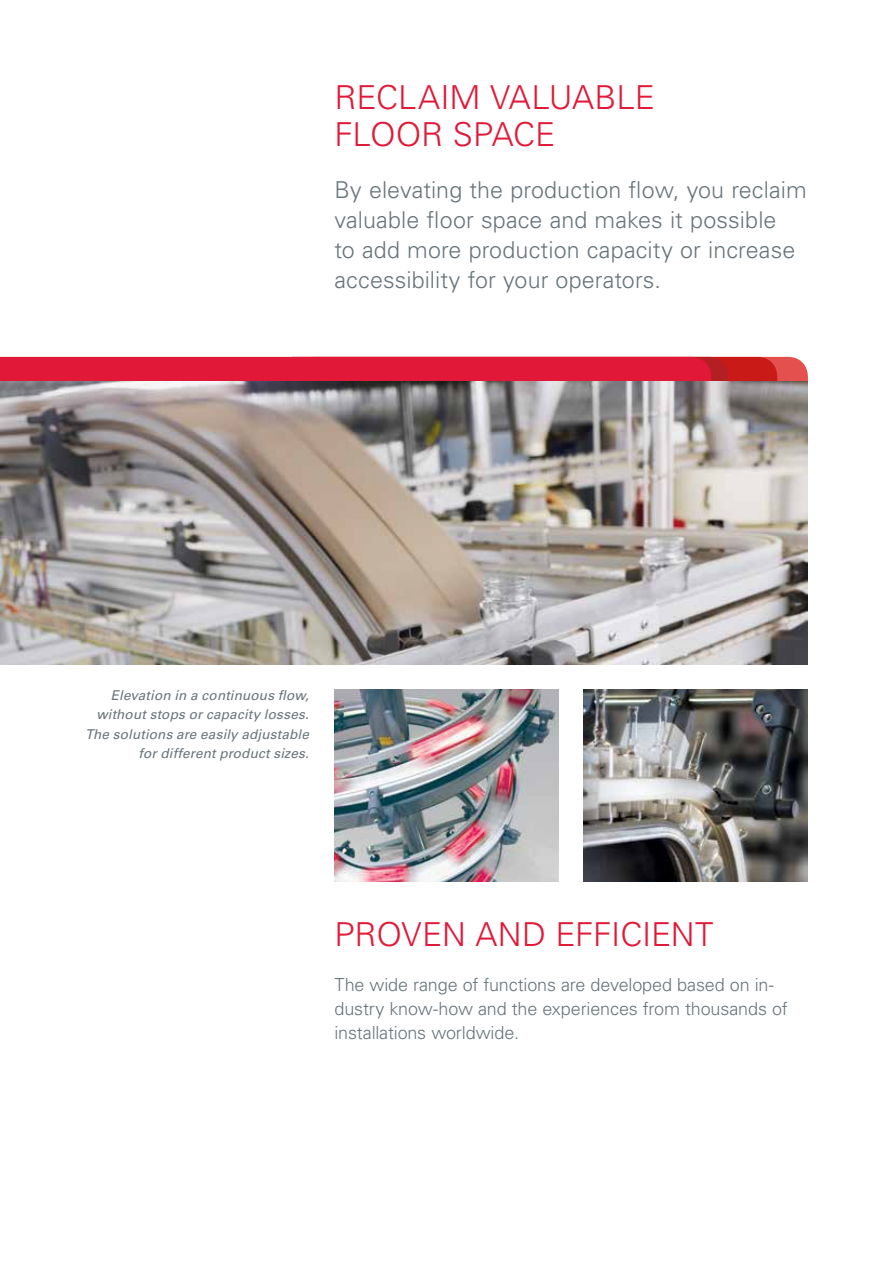
<style>
.page{position:relative;width:893px;height:1263px;background:#fff}
.page>*{position:absolute;margin:0;border:0;box-sizing:border-box;transform-origin:0 0}
.t1{font:300 33px/37.5px "Univers LT Pro 45";letter-spacing:-.005em;color:#e11837}
.t2{font:300 23.25px/30px "Univers LT Pro 45";letter-spacing:.005em;color:#69747a}
.t3{font:300 18px/24px "Univers LT Pro 45";letter-spacing:-.01em;color:#69747a}
.t4{font:italic 13.5px/19.5px "Univers LT Pro 55";letter-spacing:.01em;color:#69747a;text-align:right}
</style>
<div class="page">
<svg style="left:711px;top:357px;width:66px;height:25px;background:#c42120"></svg>
<div style="left:0;top:357px;width:711px;height:25px;background:#e11837"></div>
<img style="left:0;top:382px;width:808px;height:282px">
<img style="left:334px;top:690px;width:224px;height:191px">
<img style="left:584px;top:690px;width:224px;height:191px">
<h1 class="t1" style="left:334px;top:78px;width:322px">RECLAIM VALUABLE<br>FLOOR SPACE</h1>
<p class="t2" style="left:334px;top:174px;width:474px">By elevating the production flow, you reclaim valuable floor space and makes it possible<br>to add more production capacity or increase accessibility for your operators.</p>
<p class="t4" style="left:85px;top:685px;width:225px">Elevation in a continuous flow, without stops or capacity losses.<br>The solutions are easily adjustable for different product sizes.</p>
<h1 class="t1" style="left:334px;top:915px;width:381px">PROVEN AND EFFICIENT</h1>
<p class="t3" style="left:334px;top:973px;width:455px">The wide range of functions are developed based on in&shy;dustry know-how and the experiences from thousands of installations worldwide.</p>
</div>
